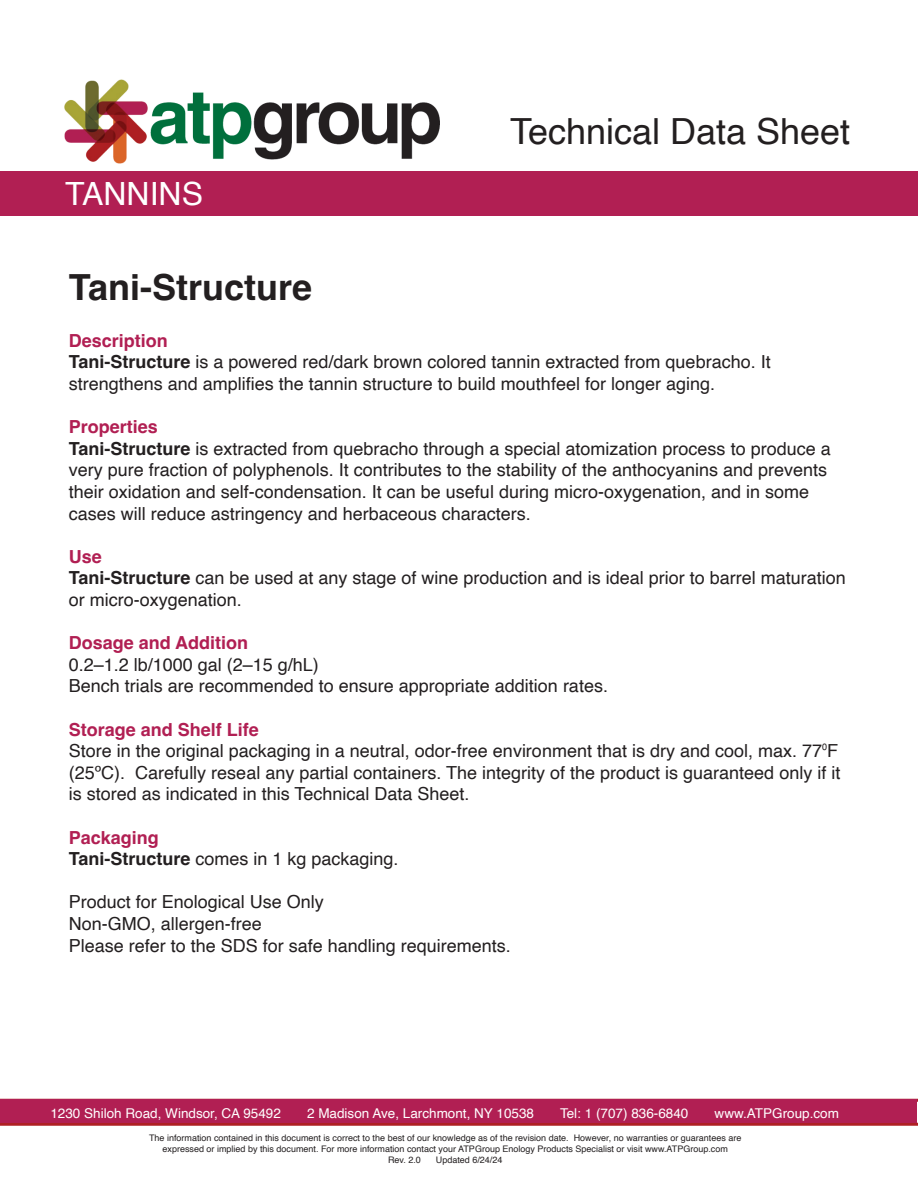
<style>
.page{position:relative;width:918px;height:1188px;background:#fff}
.page>*{position:absolute;margin:0;border:0;box-sizing:border-box;transform-origin:0 0}
.t1{font:36px "Helvetica";color:#231f20}
.t2{font:700 36px "Helvetica";color:#231f20}
.t3{font:31.95px "Helvetica";color:#fff}
.t4{font:18px/21.6px "Helvetica";color:#231f20}
.t5{font:700 18px "Helvetica";color:#b11f53}
.t6{font:13.5px "Helvetica";color:#fff}
.t7{font:9px "Helvetica";color:#231f20}
.s1{font-weight:700;color:#b11f53}
.s2{font-weight:700}
</style>
<div class="page">
<div style="left:0;top:171px;width:918px;height:45px;background:#b11f53"></div>
<div style="left:0;top:1099px;width:918px;height:3px;border:2px solid #af2024"></div>
<div style="left:0;top:1123px;width:918px;height:3px;border:2px solid #af2024"></div>
<div style="left:0;top:1100px;width:917px;height:24px;background:#b11f53"></div>
<img style="left:65px;top:80px;width:374px;height:84px">
<h2 class="t3" style="left:65px;top:169px;width:140px">TANNINS</h2>
<h1 class="t1" style="left:510px;top:103px;width:342px">Technical Data Sheet</h1>
<h1 class="t2" style="left:69px;top:265px;width:245px">Tani-Structure</h1>
<p class="t4" style="left:69px;top:330px;width:703px"><span class="s1">Description<br></span><span class="s2">Tani-Structure</span> is a powered red/dark brown colored tannin extracted from quebracho. It strengthens and amplifies the tannin structure to build mouthfeel for longer aging.</p>
<p class="t4" style="left:69px;top:417px;width:763px"><span class="s1">Properties<br></span><span class="s2">Tani-Structure</span> is extracted from quebracho through a special atomization process to produce a very pure fraction of polyphenols. It contributes to the stability of the anthocyanins and prevents their oxidation and self-condensation. It can be useful during micro-oxygenation, and in some cases will reduce astringency and herbaceous characters.</p>
<p class="t4" style="left:69px;top:546px;width:779px"><span class="s1">Use<br></span><span class="s2">Tani-Structure</span> can be used at any stage of wine production and is ideal prior to barrel maturation or micro-oxygenation.</p>
<p class="t5" style="left:69px;top:632px;width:181px">Dosage and Addition</p>
<p class="t4" style="left:69px;top:654px;width:541px">0.2–1.2 lb/1000 gal (2–15 g/hL)<br>Bench trials are recommended to ensure appropriate addition rates.</p>
<p class="t5" style="left:69px;top:718px;width:192px">Storage and Shelf Life</p>
<p class="t4" style="left:69px;top:741px;width:773px">Store in the original packaging in a neutral, odor-free environment that is dry and cool, max. 77⁰F (25ºC). Carefully reseal any partial containers. The integrity of the product is guaranteed only if it is stored as indicated in this Technical Data Sheet.</p>
<p class="t4" style="left:69px;top:827px;width:331px"><span class="s1">Packaging<br></span><span class="s2">Tani-Structure</span> comes in 1 kg packaging.</p>
<p class="t4" style="left:69px;top:892px;width:444px">Product for Enological Use Only<br>Non-GMO, allergen-free<br>Please refer to the SDS for safe handling requirements.</p>
<p class="t6" style="left:50px;top:1103px;width:232px">1230 Shiloh Road, Windsor, CA 95492</p>
<p class="t6" style="left:307px;top:1103px;width:228px">2 Madison Ave, Larchmont, NY 10538</p>
<p class="t6" style="left:560px;top:1103px;width:130px">Tel: 1 (707) 836-6840</p>
<p class="t6" style="left:715px;top:1103px;width:126px">www.ATPGroup.com</p>
<p class="t7" style="left:149px;top:1131px;width:594px">The information contained in this document is correct to the best of our knowledge as of the revision date. However, no warranties or guarantees are</p>
<p class="t7" style="left:163px;top:1142px;width:567px">expressed or implied by this document. For more information contact your ATPGroup Enology Products Specialist or visit www.ATPGroup.com</p>
<p class="t7" style="left:388px;top:1153px;width:34px">Rev. 2.0</p>
<p class="t7" style="left:436px;top:1153px;width:68px">Updated 6/24/24</p>
</div>
